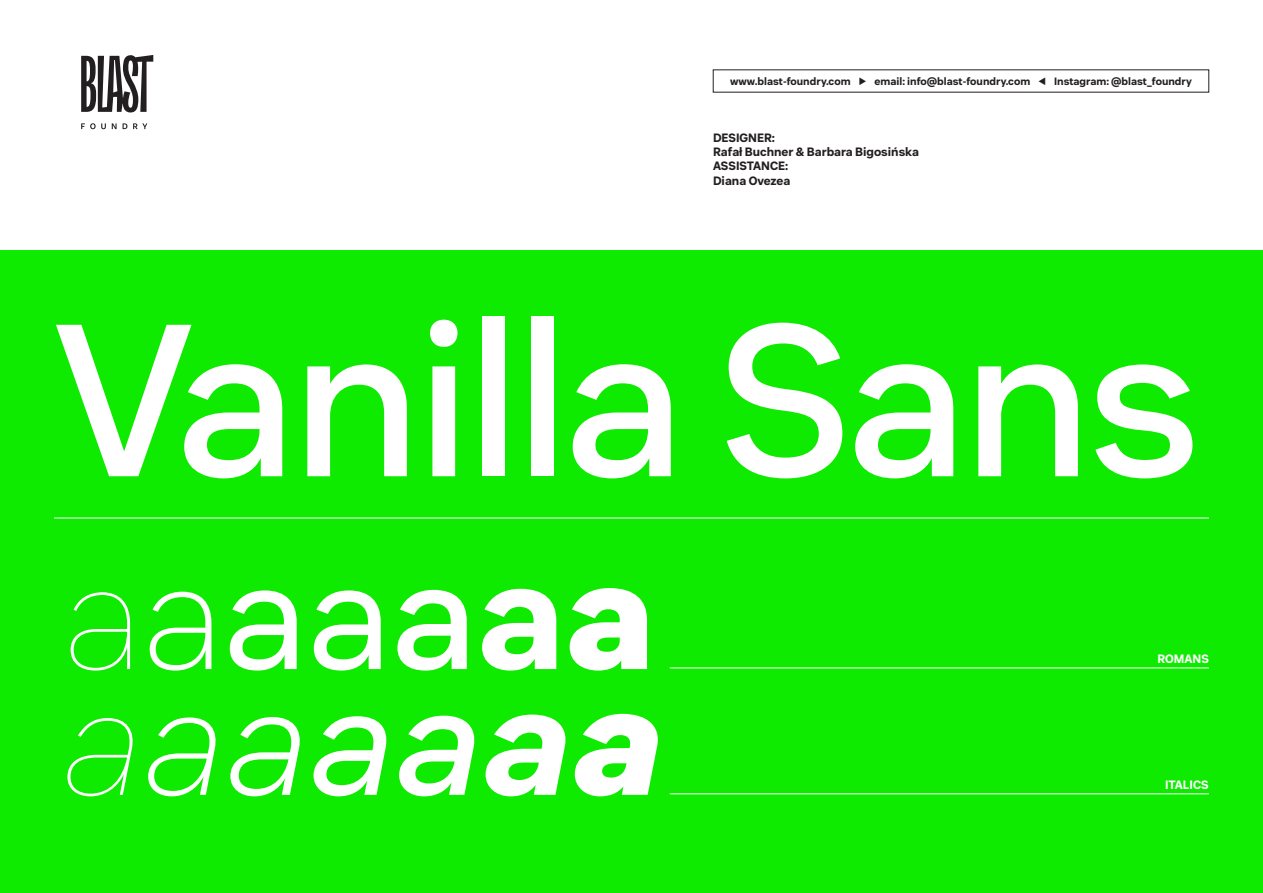
<style>
.page{position:relative;width:1263px;height:893px;background:#fff}
.page>*{position:absolute;margin:0;border:0;box-sizing:border-box;transform-origin:0 0}
.t1{font:500 214.5px "Vanilla Sans";letter-spacing:-.02em;color:#fff}
.t2{font:italic 100 151.65px "Vanilla Sans";color:#fff}
.t3{font:151.65px "Vanilla Sans";color:#fff}
.label{font:700 12px/14.4px "Vanilla Sans";color:#231f20}
.label_CAPS{font:700 12px "Vanilla Sans";color:#fff}
.label_-free{font:700 10.5px "Vanilla Sans";color:#231f20}
.s1{font-weight:100}
.s2{font-weight:200}
.s3{font-weight:500}
.s4{font-weight:700}
.s5{font-weight:900}
.s6{font-weight:300}
.s7{font-weight:400}
</style>
<div class="page">
<div style="left:0;top:251px;width:1263px;height:642px;background:#0eeb00"></div>
<svg style="left:81px;top:55px;width:72px;height:57px"></svg>
<svg style="left:81px;top:123px;width:66px;height:6px"></svg>
<hr style="left:670px;top:667px;width:539px;height:1px;background:#fff">
<hr style="left:54px;top:518px;width:1155px;height:1px;background:#fff">
<hr style="left:670px;top:793px;width:539px;height:1px;background:#fff">
<p class="label_-free" style="left:730px;top:74px;width:463px">www.blast-foundry.com ▶ email: info@blast-foundry.com ◀ Instagram: @blast_foundry</p>
<p class="label" style="left:713px;top:130px;width:208px">DESIGNER:<br>Rafał Buchner &amp; Barbara Bigosińska<br>ASSISTANCE:<br>Diana Ovezea</p>
<p class="t1" style="left:54px;top:266px;width:1147px">Vanilla Sans</p>
<p class="t3" style="left:63px;top:521px;width:593px"><span class="s1">a</span><span class="s2">a</span>aa<span class="s3">a</span><span class="s4">a</span><span class="s5">a</span></p>
<p class="t2" style="left:63px;top:650px;width:601px">a<span class="s2">a</span><span class="s6">a</span><span class="s7">a</span><span class="s3">a</span><span class="s4">a</span><span class="s5">a</span></p>
<p class="label_CAPS" style="left:1157px;top:651px;width:53px">ROMANS</p>
<p class="label_CAPS" style="left:1165px;top:777px;width:45px">ITALICS</p>
</div>
